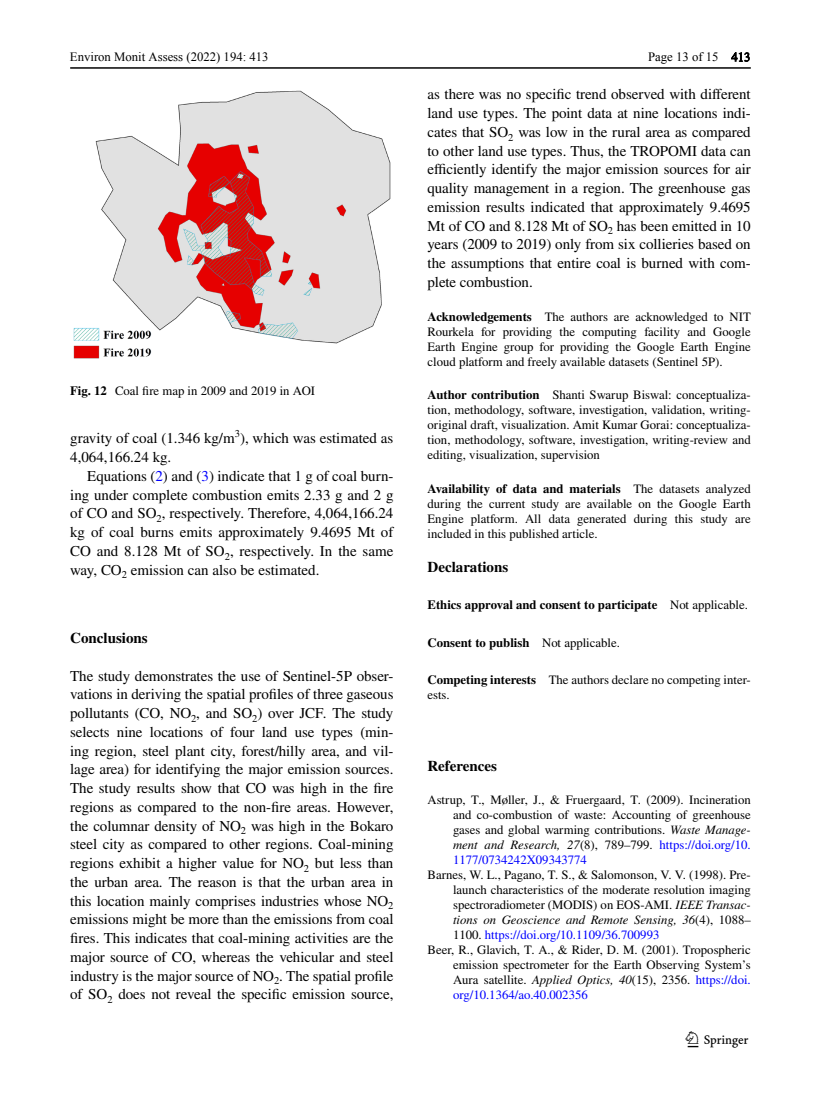
<style>
.page{position:relative;width:821px;height:1106px;background:#fff}
.page>*{position:absolute;margin:0;border:0;box-sizing:border-box;transform-origin:0 0}
.t1{font:22.5px "Springnew Regular 3";color:#000}
.t2{font:15px/18.8px "STIX";letter-spacing:-.005em;color:#000;text-align:justify}
.t3{font:700 15px "STIX";color:#000}
.t4{font:12.75px/15px "STIX";color:#000;text-align:justify}
.t5{font:700 12.75px "STIX";color:#000}
.t6{font:12.75px "STIX";color:#00f}
.t7{font:italic 12.75px "STIX";color:#000}
.t8{font:12.75px "Times New Roman";color:#000}
.s1{font-weight:700}
.s2{color:#00f}
.s3{font-weight:400}
.s4{font-style:italic}
.s5{font-style:normal}
.s6{color:#000}
</style>
<div class="page">
<hr style="left:70px;top:67px;width:680px;height:2px;background:#000">
<img style="left:73px;top:90px;width:318px;height:269px">
<p class="t8" style="left:70px;top:52px;width:200px">Environ Monit Assess (2022) 194: 413</p>
<p class="t8" style="left:648px;top:52px;width:104px">Page 13 of 15 413</p>
<p class="t4" style="left:70px;top:384px;width:246px"><span class="s1">Fig. 12</span> Coal fire map in 2009 and 2019 in AOI</p>
<p class="t2" style="left:70px;top:430px;width:325px">gravity of coal (1.346 kg/m<sup>3</sup>), which was estimated as<br>4,064,166.24 kg.</p>
<p class="t2" style="left:70px;top:467px;width:325px;text-indent:17px">Equations (<span class="s2">2</span>) and (<span class="s2">3</span>) indicate that 1 g of coal burn&shy;ing under complete combustion emits 2.33 g and 2 g of CO and SO<sub>2</sub>, respectively. Therefore, 4,064,166.24 kg of coal burns emits approximately 9.4695 Mt of CO and 8.128 Mt of SO<sub>2</sub>, respectively. In the same way, CO<sub>2</sub> emission can also be estimated.</p>
<p class="t3" style="left:70px;top:629px;width:79px">Conclusions</p>
<p class="t2" style="left:70px;top:667px;width:325px">The study demonstrates the use of Sentinel-5P obser&shy;vations in deriving the spatial profiles of three gaseous pollutants (CO, NO<sub>2</sub>, and SO<sub>2</sub>) over JCF. The study selects nine locations of four land use types (min&shy;ing region, steel plant city, forest/hilly area, and vil&shy;lage area) for identifying the major emission sources.<br>The study results show that CO was high in the fire regions as compared to the non-fire areas. However, the columnar density of NO<sub>2</sub> was high in the Bokaro steel city as compared to other regions. Coal-mining regions exhibit a higher value for NO<sub>2</sub> but less than the urban area. The reason is that the urban area in this location mainly comprises industries whose NO<sub>2 </sub>emissions might be more than the emissions from coal fires. This indicates that coal-mining activities are the major source of CO, whereas the vehicular and steel industry is the major source of NO<sub>2</sub>. The spatial profile of SO<sub>2</sub> does not reveal the specific emission source,</p>
<p class="t2" style="left:427px;top:86px;width:325px">as there was no specific trend observed with different land use types. The point data at nine locations indi&shy;cates that SO<sub>2</sub> was low in the rural area as compared to other land use types. Thus, the TROPOMI data can efficiently identify the major emission sources for air quality management in a region. The greenhouse gas emission results indicated that approximately 9.4695<br>Mt of CO and 8.128 Mt of SO<sub>2</sub> has been emitted in 10 years (2009 to 2019) only from six collieries based on the assumptions that entire coal is burned with com&shy;plete combustion.</p>
<p class="t4" style="left:427px;top:310px;width:325px"><span class="s1">Acknowledgements</span> The authors are acknowledged to NIT Rourkela for providing the computing facility and Google Earth Engine group for providing the Google Earth Engine cloud platform and freely available datasets (Sentinel 5P).</p>
<p class="t4" style="left:427px;top:388px;width:325px"><span class="s1">Author contribution</span> Shanti Swarup Biswal: conceptualiza&shy;tion, methodology, software, investigation, validation, writing&shy;original draft, visualization. Amit Kumar Gorai: conceptualiza&shy;tion, methodology, software, investigation, writing-review and editing, visualization, supervision</p>
<p class="t4" style="left:427px;top:482px;width:325px"><span class="s1">Availability of data and materials</span> The datasets analyzed during the current study are available on the Google Earth Engine platform. All data generated during this study are included in this published article.</p>
<p class="t3" style="left:427px;top:558px;width:82px">Declarations</p>
<p class="t5" style="left:427px;top:597px;width:322px">Ethics approval and consent to participate <span class="s3">Not applicable.</span></p>
<p class="t5" style="left:427px;top:635px;width:194px">Consent to publish <span class="s3">Not applicable.</span></p>
<p class="t4" style="left:427px;top:673px;width:325px"><span class="s1">Competing interests</span> The authors declare no competing inter&shy;ests.</p>
<p class="t3" style="left:427px;top:756px;width:71px">References</p>
<p class="t4" style="left:453px;top:793px;width:299px;text-indent:-26px">Astrup, T., Møller, J., &amp; Fruergaard, T. (2009). Incineration and co-combustion of waste: Accounting of greenhouse gases and global warming contributions. <span class="s4">Waste Manage&shy;ment and Research, 27</span>(8), 789–799. <span class="s2">https://doi.org/10.<br>1177/0734242X09343774</span></p>
<p class="t4" style="left:427px;top:868px;width:325px">Barnes, W. L., Pagano, T. S., &amp; Salomonson, V. V. (1998). Pre-</p>
<p class="t4" style="left:453px;top:883px;width:299px">launch characteristics of the moderate resolution imaging</p>
<p class="t4" style="left:453px;top:898px;width:299px">spectroradiometer (MODIS) on EOS-AMI. <span class="s4">IEEE Transac-</span></p>
<p class="t7" style="left:453px;top:911px;width:299px">tions on Geoscience and Remote Sensing, 36<span class="s5">(4), 1088–</span></p>
<p class="t6" style="left:453px;top:926px;width:208px"><span class="s6">1100.</span> https://doi.org/10.1109/36.700993</p>
<p class="t4" style="left:427px;top:943px;width:325px">Beer, R., Glavich, T. A., &amp; Rider, D. M. (2001). Tropospheric</p>
<p class="t4" style="left:453px;top:958px;width:299px">emission spectrometer for the Earth Observing System’s</p>
<p class="t4" style="left:453px;top:973px;width:299px">Aura satellite. <span class="s4">Applied Optics, 40</span>(15), 2356. <span class="s2">https://doi.</span></p>
<p class="t6" style="left:453px;top:986px;width:136px">org/10.1364/ao.40.002356</p>
<h1 class="t1" style="left:687px;top:1031px;width:62px">1 3</h1>
</div>
